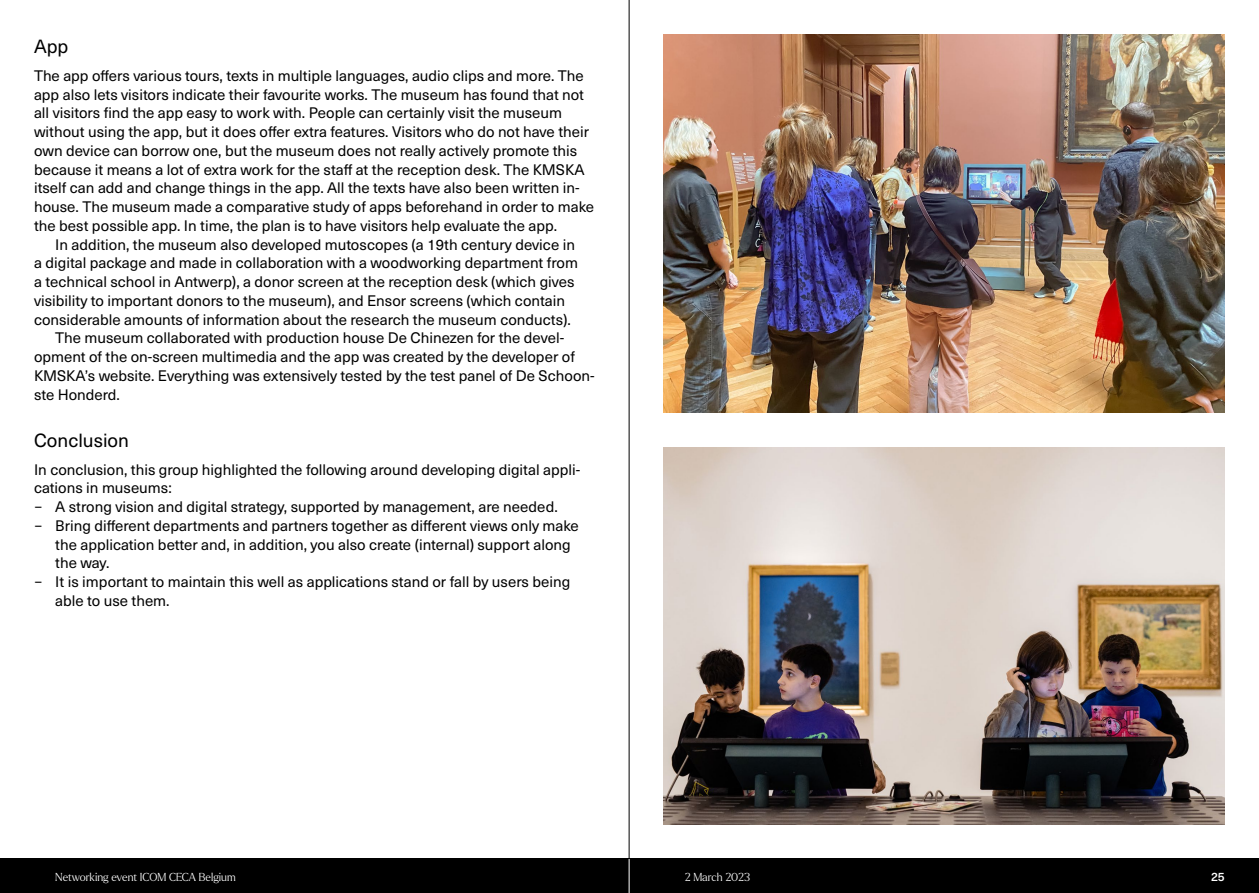
<style>
.page{position:relative;width:1259px;height:893px;background:#fff}
.page>*{position:absolute;margin:0;border:0;box-sizing:border-box;transform-origin:0 0}
.t1{font:18.75px "Neue Haas Unica W1 G";color:#000}
.t2{font:15px/18.8px "Neue Haas Unica W1 G";color:#000}
.t3{font:500 12px "Neue Haas Unica W1 G";color:#fff}
.t4{font:300 11.25px "Larken";letter-spacing:-.005em;color:#fff}
</style>
<div class="page">
<div style="left:629px;top:859px;width:630px;height:34px;background:#000"></div>
<div style="left:0;top:859px;width:629px;height:34px;background:#000"></div>
<img style="left:663px;top:34px;width:562px;height:378px">
<img style="left:663px;top:447px;width:561px;height:378px">
<hr style="left:629px;top:0;width:1px;height:859px;background:#000">
<hr style="left:629px;top:859px;width:1px;height:34px;background:#fff">
<p class="t1" style="left:34px;top:32px;width:36px">App</p>
<p class="t2" style="left:34px;top:65px;width:561px">The app offers various tours, texts in multiple languages, audio clips and more. The app also lets visitors indicate their favourite works. The museum has found that not all visitors find the app easy to work with. People can certainly visit the museum without using the app, but it does offer extra features. Visitors who do not have their own device can borrow one, but the museum does not really actively promote this because it means a lot of extra work for the staff at the reception desk. The KMSKA itself can add and change things in the app. All the texts have also been written in&shy;house. The museum made a comparative study of apps beforehand in order to make the best possible app. In time, the plan is to have visitors help evaluate the app.</p>
<p class="t2" style="left:55px;top:234px;width:521px">In addition, the museum also developed mutoscopes (a 19th century device in</p>
<p class="t2" style="left:34px;top:253px;width:545px">a digital package and made in collaboration with a woodworking department from</p>
<p class="t2" style="left:34px;top:272px;width:542px">a technical school in Antwerp), a donor screen at the reception desk (which gives</p>
<p class="t2" style="left:34px;top:290px;width:532px">visibility to important donors to the museum), and Ensor screens (which contain</p>
<p class="t2" style="left:34px;top:309px;width:538px">considerable amounts of information about the research the museum conducts).</p>
<p class="t2" style="left:55px;top:328px;width:510px">The museum collaborated with production house De Chinezen for the devel-</p>
<p class="t2" style="left:34px;top:347px;width:542px">opment of the on-screen multimedia and the app was created by the developer of</p>
<p class="t2" style="left:34px;top:365px;width:562px">KMSKA’s website. Everything was extensively tested by the test panel of De Schoon-</p>
<p class="t2" style="left:34px;top:384px;width:87px">ste Honderd.</p>
<p class="t1" style="left:34px;top:426px;width:96px">Conclusion</p>
<p class="t2" style="left:34px;top:459px;width:548px">In conclusion, this group highlighted the following around developing digital appli-</p>
<p class="t2" style="left:34px;top:478px;width:139px">cations in museums:</p>
<p class="t2" style="left:34px;top:497px;width:525px">− A strong vision and digital strategy, supported by management, are needed.</p>
<p class="t2" style="left:34px;top:515px;width:546px">− Bring different departments and partners together as different views only make</p>
<p class="t2" style="left:55px;top:534px;width:517px">the application better and, in addition, you also create (internal) support along</p>
<p class="t2" style="left:55px;top:553px;width:56px">the way.</p>
<p class="t2" style="left:34px;top:572px;width:538px">− It is important to maintain this well as applications stand or fall by users being</p>
<p class="t2" style="left:55px;top:590px;width:116px">able to use them.</p>
<p class="t4" style="left:55px;top:869px;width:182px">Networking event ICOM CECA Belgium</p>
<p class="t4" style="left:685px;top:869px;width:67px">2 March 2023</p>
<p class="t3" style="left:1211px;top:867px;width:15px">25</p>
</div>
